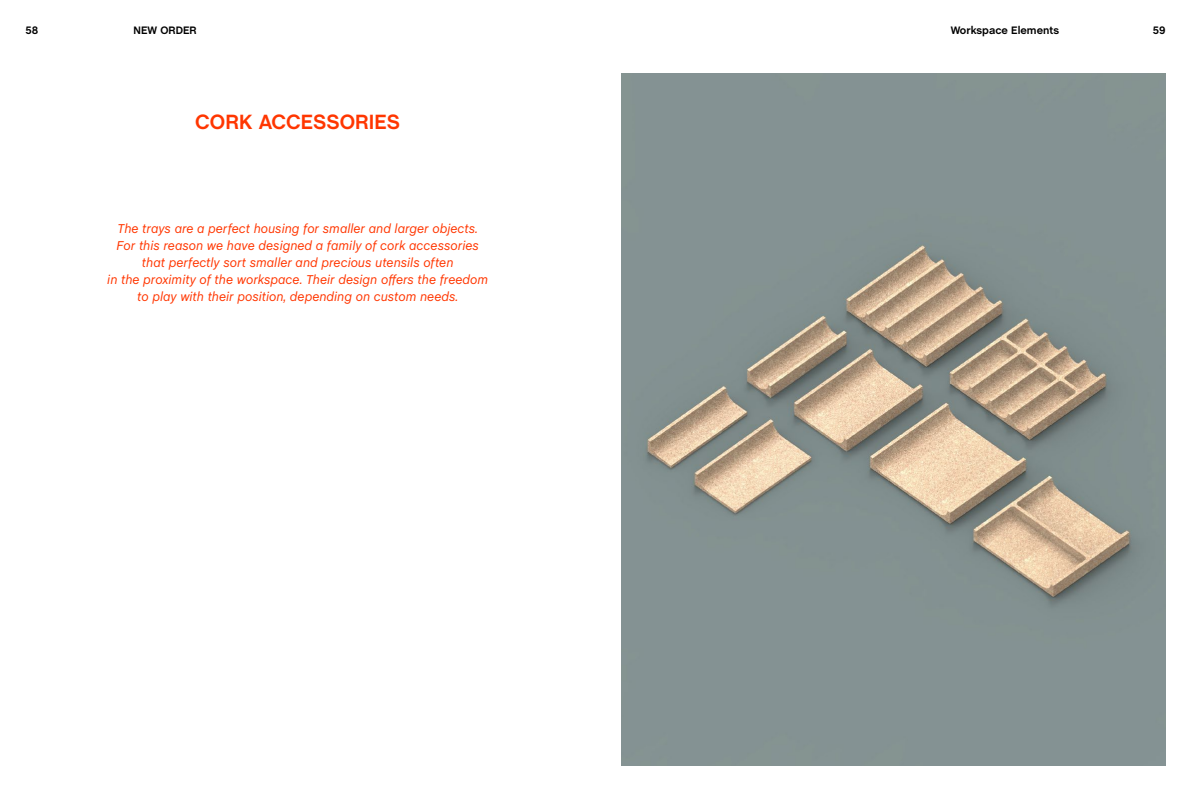
<style>
.page{position:relative;width:1191px;height:808px;background:#fff}
.page>*{position:absolute;margin:0;border:0;box-sizing:border-box;transform-origin:0 0}
.t1{font:700 21px "Chalet";color:#ff3600}
.t2{font:italic 13px/17px "Chalet";color:#ff3600;text-align:center}
.t3{font:700 11px "Chalet";color:#000}
</style>
<div class="page">
<img style="left:621px;top:74px;width:544px;height:691px">
<p class="t3" style="left:26px;top:23px;width:14px">58</p>
<p class="t3" style="left:134px;top:23px;width:65px">NEW ORDER</p>
<p class="t3" style="left:951px;top:24px;width:110px">Workspace Elements</p>
<p class="t3" style="left:1152px;top:23px;width:14px">59</p>
<h1 class="t1" style="left:195px;top:109px;width:206px">CORK ACCESSORIES</h1>
<p class="t2" style="left:107px;top:220px;width:382px">The trays are a perfect housing for smaller and larger objects.<br>For this reason we have designed a family of cork accessories that perfectly sort smaller and precious utensils often<br>in the proximity of the workspace. Their design offers the freedom to play with their position, depending on custom needs.</p>
</div>
